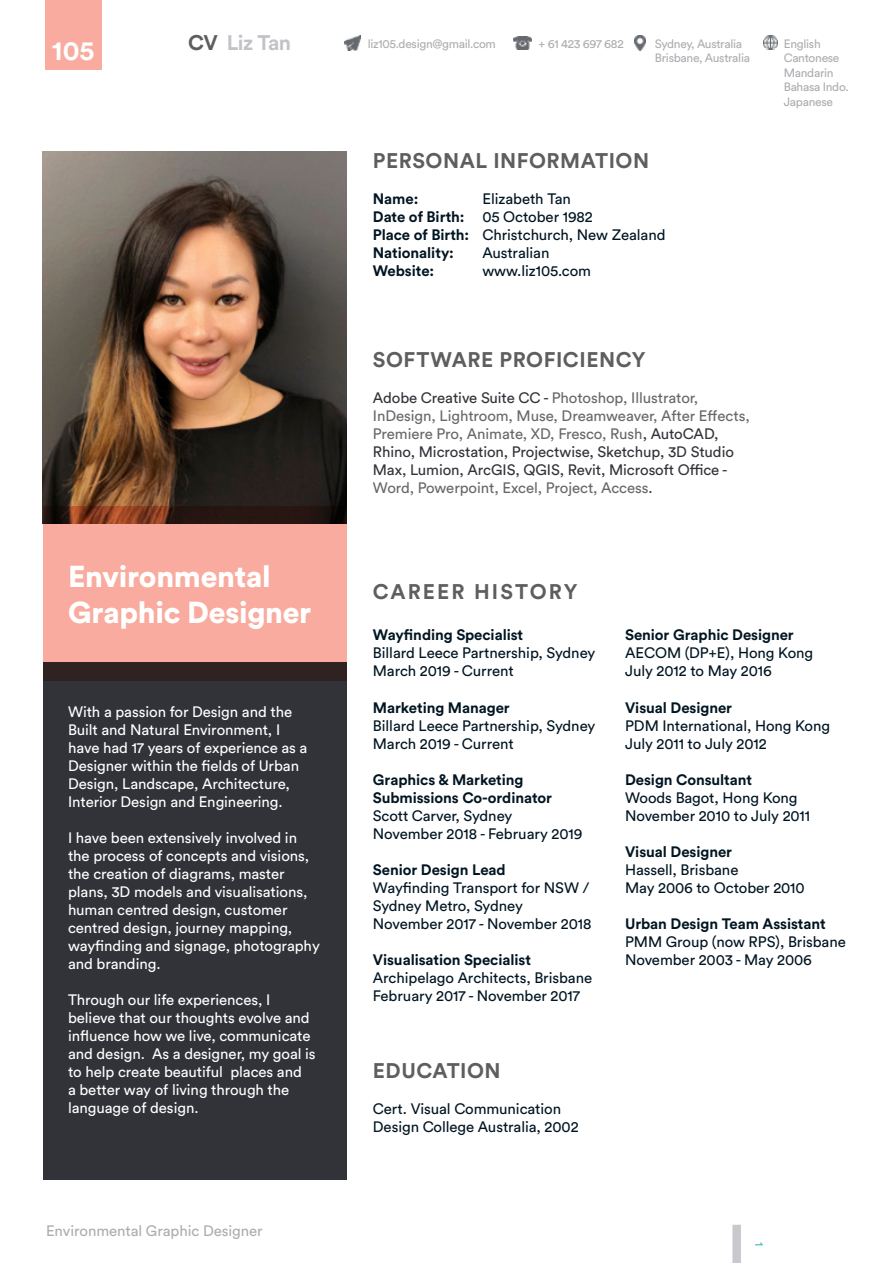
<style>
.page{position:relative;width:893px;height:1263px;background:#fff}
.page>*{position:absolute;margin:0;border:0;box-sizing:border-box;transform-origin:0 0}
.t1{font:900 30px/36px "Circular Std";letter-spacing:-.01em;color:#fff}
.t2{font:700 27px "Circular Std";color:#fff}
.t3{font:700 21px "Circular Std";letter-spacing:.025em;color:#5e5e5e}
.t4{font:700 21px "Circular Std";letter-spacing:.1em;color:#5e5e5e}
.t5{font:700 21px "Circular Std";letter-spacing:-.025em;color:#c3c2c7}
.t6{font:15px/18px "Circular Std";letter-spacing:-.005em;color:#001522}
.t7{font:15px/18px "Circular Std";letter-spacing:-.005em;color:#fff}
.t8{font:15px/18px "Circular Std";letter-spacing:-.005em;color:#67686b}
.t9{font:700 15px/18px "Circular Std";letter-spacing:-.005em;color:#001522}
.t10{font:15px "Circular Std";letter-spacing:-.005em;color:#adadb2}
.t11{font:12px/14.4px "Circular Std";letter-spacing:-.025em;color:#adadb2}
.t12{font:12px "Circular Std";color:#47bfaf}
.s1{color:#5e5e5e}
.s2{font-weight:700}
.s3{color:#323239}
</style>
<div class="page">
<img style="left:763px;top:36px;width:14px;height:13px">
<img style="left:513px;top:36px;width:19px;height:13px">
<img style="left:635px;top:35px;width:11px;height:15px">
<img style="left:344px;top:36px;width:16px;height:14px">
<img style="left:43px;top:151px;width:303px;height:355px">
<div style="left:43px;top:662px;width:303px;height:518px;background:#323239"></div>
<div style="left:732px;top:1225px;width:9px;height:38px;background:#cac8ce"></div>
<div style="left:45px;top:0;width:57px;height:70px;background:#f8ab9e"></div>
<svg style="left:43px;top:506px;width:303px;height:174px;background:#d08e83"></svg>
<h2 class="t2" style="left:52px;top:33px;width:44px">105</h2>
<h3 class="t5" style="left:188px;top:29px;width:104px"><span class="s1">CV</span> Liz Tan</h3>
<h1 class="t1" style="left:68px;top:558px;width:245px">Environmental<br>Graphic Designer</h1>
<p class="t7" style="left:68px;top:703px;width:241px">With a passion for Design and the Built and Natural Environment, I have had 17 years of experience as a Designer within the fields of Urban Design, Landscape, Architecture, Interior Design and Engineering.</p>
<p class="t7" style="left:68px;top:829px;width:253px">I have been extensively involved in the process of concepts and visions, the creation of diagrams, master plans, 3D models and visualisations, human centred design, customer centred design, journey mapping, wayfinding and signage, photography and branding.</p>
<p class="t7" style="left:68px;top:991px;width:249px">Through our life experiences, I believe that our thoughts evolve and influence how we live, communicate and design. As a designer, my goal is to help create beautiful places and<br>a better way of living through the language of design.</p>
<p class="t10" style="left:46px;top:1222px;width:218px">Environmental Graphic Designer</p>
<p class="t11" style="left:368px;top:36px;width:130px">liz105.design@gmail.com</p>
<p class="t11" style="left:539px;top:36px;width:87px">+ 61 423 697 682</p>
<p class="t11" style="left:655px;top:36px;width:97px">Sydney, Australia<br>Brisbane, Australia</p>
<p class="t11" style="left:784px;top:36px;width:66px">English<br>Cantonese<br>Mandarin<br>Bahasa Indo.<br>Japanese</p>
<h3 class="t3" style="left:373px;top:147px;width:278px">PERSONAL INFORMATION</h3>
<p class="t9" style="left:373px;top:189px;width:47px">Name:</p>
<p class="t6" style="left:373px;top:190px;width:294px;text-indent:110px">Elizabeth Tan<br><span class="s2">Date of Birth:</span> 05 October 1982<br><span class="s2">Place of Birth:</span> Christchurch, New Zealand<br><span class="s2">Nationality:</span></p>
<p class="t6" style="left:482px;top:244px;width:69px">Australian</p>
<p class="t9" style="left:373px;top:261px;width:63px">Website:</p>
<p class="t6" style="left:482px;top:262px;width:110px">www.liz105.com</p>
<h3 class="t3" style="left:373px;top:346px;width:274px">SOFTWARE PROFICIENCY</h3>
<p class="t8" style="left:373px;top:388px;width:378px"><span class="s3">Adobe Creative Suite CC -</span> Photoshop, Illustrator, InDesign, Lightroom, Muse, Dreamweaver, After Effects, Premiere Pro, Animate, XD, Fresco, Rush<span class="s3">, AutoCAD, Rhino, Microstation, Projectwise, Sketchup, 3D Studio Max, Lumion, ArcGIS, QGIS, Revit, Microsoft Office - </span>Word, Powerpoint, Excel, Project, Access<span class="s3">.</span></p>
<h3 class="t4" style="left:373px;top:578px;width:206px">CAREER HISTORY</h3>
<p class="t9" style="left:373px;top:626px;width:152px">Wayfinding Specialist</p>
<p class="t6" style="left:373px;top:644px;width:224px">Billard Leece Partnership, Sydney<br>March 2019 - Current</p>
<p class="t9" style="left:373px;top:698px;width:138px">Marketing Manager</p>
<p class="t6" style="left:373px;top:716px;width:224px">Billard Leece Partnership, Sydney<br>March 2019 - Current</p>
<p class="t9" style="left:373px;top:770px;width:181px">Graphics &amp; Marketing<br>Submissions Co-ordinator</p>
<p class="t6" style="left:373px;top:806px;width:211px">Scott Carver, Sydney<br>November 2018 - February 2019</p>
<p class="t9" style="left:373px;top:860px;width:134px">Senior Design Lead</p>
<p class="t6" style="left:373px;top:878px;width:220px">Wayfinding Transport for NSW /<br>Sydney Metro, Sydney<br>November 2017 - November 2018</p>
<p class="t9" style="left:373px;top:950px;width:160px">Visualisation Specialist</p>
<p class="t6" style="left:373px;top:968px;width:221px">Archipelago Architects, Brisbane<br>February 2017 - November 2017</p>
<h3 class="t3" style="left:373px;top:1057px;width:129px">EDUCATION</h3>
<p class="t6" style="left:373px;top:1100px;width:207px">Cert. Visual Communication<br>Design College Australia, 2002</p>
<p class="t9" style="left:625px;top:626px;width:170px">Senior Graphic Designer</p>
<p class="t6" style="left:625px;top:644px;width:190px">AECOM (DP+E), Hong Kong<br>July 2012 to May 2016</p>
<p class="t9" style="left:625px;top:698px;width:109px">Visual Designer</p>
<p class="t6" style="left:625px;top:716px;width:207px">PDM International, Hong Kong<br>July 2011 to July 2012</p>
<p class="t9" style="left:625px;top:770px;width:129px">Design Consultant</p>
<p class="t6" style="left:625px;top:788px;width:187px">Woods Bagot, Hong Kong<br>November 2010 to July 2011</p>
<p class="t9" style="left:625px;top:842px;width:109px">Visual Designer</p>
<p class="t6" style="left:625px;top:860px;width:181px">Hassell, Brisbane<br>May 2006 to October 2010</p>
<p class="t9" style="left:625px;top:914px;width:202px">Urban Design Team Assistant</p>
<p class="t6" style="left:625px;top:932px;width:222px">PMM Group (now RPS), Brisbane<br>November 2003 - May 2006</p>
<p class="t12" style="left:767px;top:1242px;width:6px;rotate:90deg">1</p>
</div>
